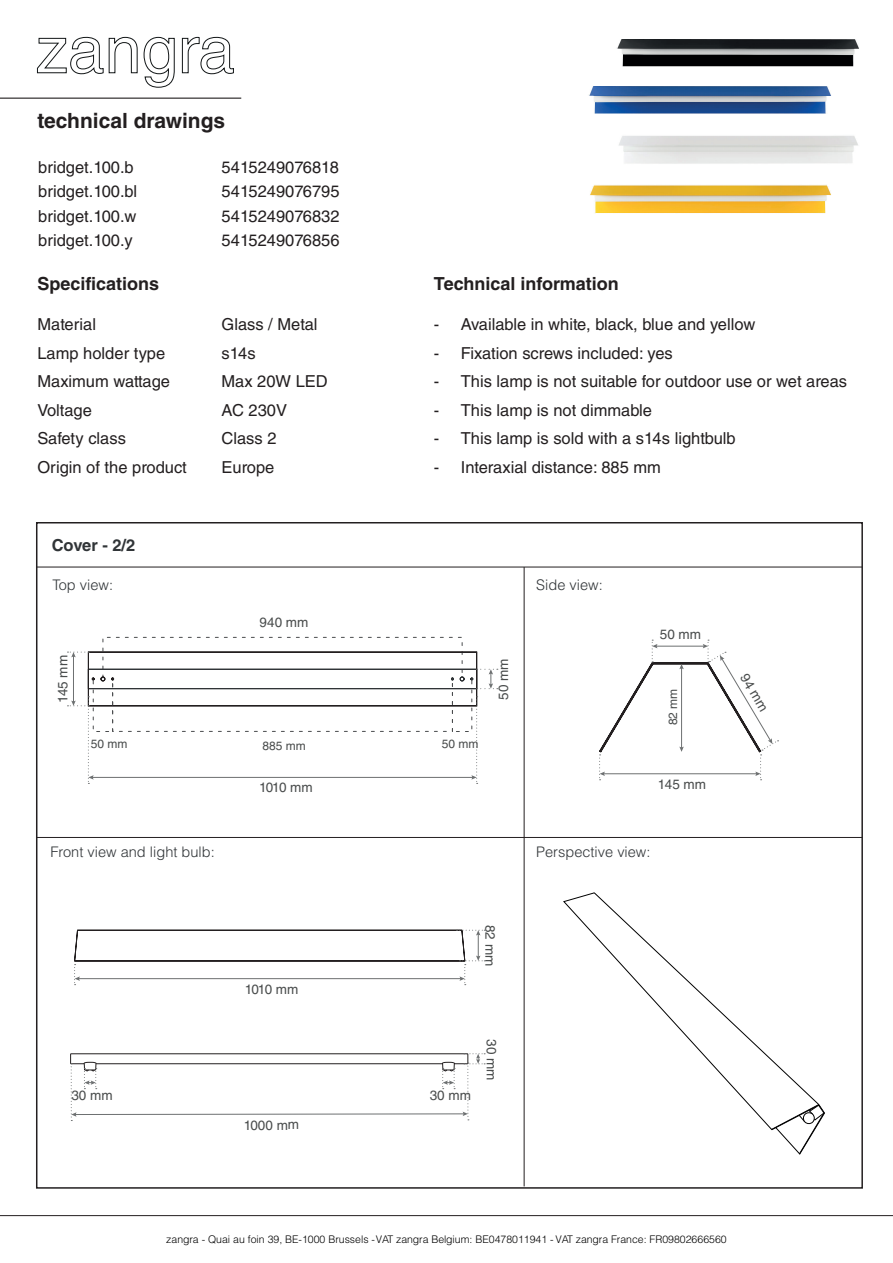
<style>
.page{position:relative;width:893px;height:1263px;background:#fff}
.page>*{position:absolute;margin:0;border:0;box-sizing:border-box;transform-origin:0 0}
.t1{font:700 21px "Helvetica LT Std";color:#231f20}
.t2{font:700 18px "Helvetica LT Std";color:#231f20}
.t3{font:16.5px/28.5px "Helvetica LT Std";color:#231f20}
.t4{font:700 16.5px "Helvetica LT Std";letter-spacing:-.01em;color:#303437}
.t5{font:300 14.55px "Helvetica LT Std";color:#303437}
.t6{font:13.5px "Helvetica LT Std";color:#494c4c}
.t7{font:12px "Helvetica LT Std";color:#494c4c}
.t8{font:300 10.5px "Helvetica LT Std";color:#000001}
</style>
<div class="page">
<svg style="left:563px;top:892px;width:256px;height:237px"></svg>
<svg style="left:770px;top:1104px;width:55px;height:51px"></svg>
<hr style="left:0;top:1215px;width:893px;height:1px;background:#231f20">
<div style="left:103px;top:637px;width:359px;height:41px;border:1px dashed #484a4c"></div>
<hr style="left:37px;top:567px;width:825px;height:1px;background:#231f20">
<hr style="left:37px;top:837px;width:825px;height:1px;background:#231f20">
<hr style="left:524px;top:567px;width:1px;height:619px;background:#231f20">
<svg style="left:74px;top:929px;width:411px;height:56px"></svg>
<svg style="left:70px;top:1053px;width:415px;height:68px"></svg>
<svg style="left:599px;top:640px;width:180px;height:140px"></svg>
<svg style="left:67px;top:651px;width:431px;height:133px"></svg>
<svg style="left:37px;top:37px;width:138px;height:51px"></svg>
<svg style="left:182px;top:37px;width:52px;height:37px"></svg>
<hr style="left:0;top:98px;width:241px;height:1px;background:#231f20">
<img style="left:617px;top:39px;width:242px;height:28px">
<img style="left:589px;top:86px;width:242px;height:28px">
<img style="left:590px;top:184px;width:241px;height:30px">
<p class="t1" style="left:37px;top:108px;width:189px">technical drawings</p>
<p class="t3" style="left:38px;top:154px;width:100px;line-height:24.6px">bridget.100.b bridget.100.bl bridget.100.w bridget.100.y</p>
<p class="t3" style="left:222px;top:154px;width:119px;line-height:24.6px;text-align:justify">5415249076818<br>5415249076795<br>5415249076832<br>5415249076856</p>
<p class="t2" style="left:37px;top:273px;width:123px">Specifications</p>
<p class="t3" style="left:37px;top:310px;width:151px">Material<br>Lamp holder type<br>Maximum wattage<br>Voltage<br>Safety class<br>Origin of the product</p>
<p class="t3" style="left:222px;top:310px;width:108px">Glass / Metal s14s<br>Max 20W LED<br>AC 230V<br>Class 2<br>Europe</p>
<p class="t4" style="left:52px;top:535px;width:85px">Cover - 2/2</p>
<p class="t2" style="left:434px;top:273px;width:187px">Technical information</p>
<p class="t3" style="left:434px;top:310px;width:323px">- Available in white, black, blue and yellow</p>
<p class="t3" style="left:434px;top:338px;width:241px">- Fixation screws included: yes</p>
<p class="t3" style="left:434px;top:367px;width:415px">- This lamp is not suitable for outdoor use or wet areas</p>
<p class="t3" style="left:434px;top:395px;width:220px">- This lamp is not dimmable</p>
<p class="t3" style="left:434px;top:424px;width:304px">- This lamp is sold with a s14s lightbulb</p>
<p class="t3" style="left:434px;top:452px;width:229px">- Interaxial distance: 885 mm</p>
<p class="t5" style="left:52px;top:576px;width:62px">Top view:</p>
<p class="t5" style="left:536px;top:576px;width:68px">Side view:</p>
<p class="t6" style="left:55px;top:703px;width:50px;rotate:-90deg">145 mm</p>
<p class="t6" style="left:260px;top:615px;width:50px">940 mm</p>
<p class="t7" style="left:91px;top:737px;width:38px">50 mm</p>
<p class="t7" style="left:442px;top:737px;width:38px">50 mm</p>
<p class="t7" style="left:263px;top:739px;width:45px">885 mm</p>
<p class="t6" style="left:259px;top:779px;width:55px">1010 mm</p>
<p class="t6" style="left:495px;top:700px;width:43px;rotate:-90deg">50 mm</p>
<p class="t6" style="left:660px;top:626px;width:43px">50 mm</p>
<p class="t7" style="left:666px;top:725px;width:38px;rotate:-90deg">82 mm</p>
<p class="t6" style="left:658px;top:777px;width:50px">145 mm</p>
<p class="t5" style="left:51px;top:843px;width:166px">Front view and light bulb:</p>
<p class="t5" style="left:536px;top:843px;width:116px">Perspective view:</p>
<p class="t6" style="left:245px;top:981px;width:55px">1010 mm</p>
<p class="t6" style="left:498px;top:925px;width:43px;rotate:90deg">82 mm</p>
<p class="t6" style="left:71px;top:1087px;width:43px">30 mm</p>
<p class="t6" style="left:430px;top:1087px;width:43px">30 mm</p>
<p class="t6" style="left:244px;top:1117px;width:57px">1000 mm</p>
<p class="t6" style="left:500px;top:1039px;width:43px;rotate:90deg">30 mm</p>
<p class="t6" style="left:750px;top:671px;width:43px;rotate:59deg">94 mm</p>
<p class="t8" style="left:166px;top:1233px;width:562px">zangra - Quai au foin 39, BE-1000 Brussels - VAT zangra Belgium: BE0478011941 - VAT zangra France: FR09802666560</p>
</div>
